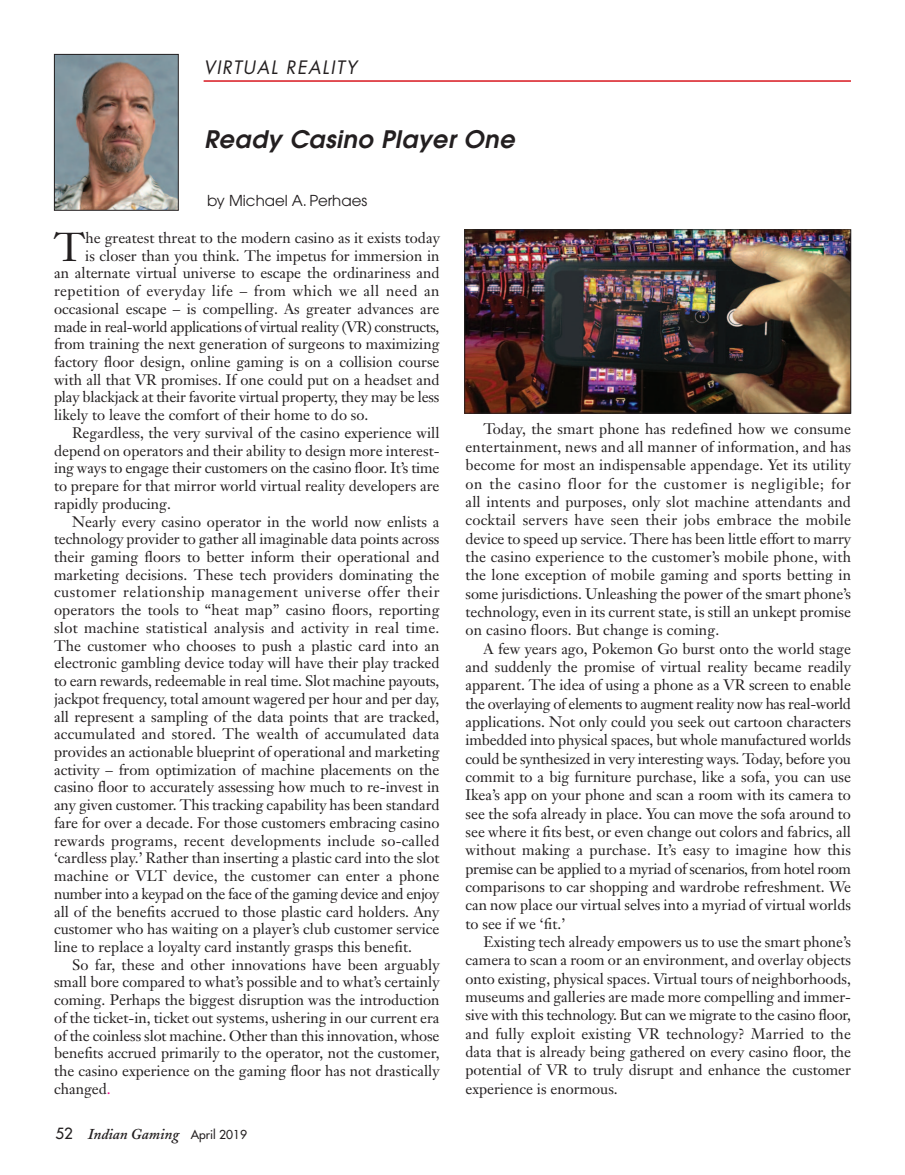
<style>
.page{position:relative;width:905px;height:1175px;background:#fff}
.page>*{position:absolute;margin:0;border:0;box-sizing:border-box;transform-origin:0 0}
.t1{font:39.75px "Janson Text";color:#231f20}
.t2{font:italic 600 24px "Avant Garde";letter-spacing:.025em;color:#231f20}
.t3{font:italic 18px "Futura";letter-spacing:.08em;color:#231f20}
.t4{font:15px/18.3px "Janson Text";color:#231f20;text-align:justify}
.t5{font:15px "Janson Text";letter-spacing:-.025em;color:#231f20}
.t6{font:15px "Janson Text";letter-spacing:.02em;color:#231f20}
.t7{font:15px "Janson Text";letter-spacing:.035em;color:#231f20}
.t8{font:15px "Janson Text";letter-spacing:.025em;color:#231f20}
.t9{font:italic 600 15px "Adobe Caslon";color:#231f20}
.t10{font:15px "Avant Garde";color:#231f20}
.s1{color:#ed028c}
.s2{font-family:"Futura";font-weight:400;font-style:normal}
.s3{font-family:"Futura";font-weight:400;font-style:normal;font-size:12px}
</style>
<div class="page">
<img style="left:56px;top:56px;width:121px;height:153px">
<div style="left:54px;top:54px;width:125px;height:157px;border:1px solid #231f20"></div>
<hr style="left:204px;top:80px;width:646px;height:2px;background:#d8171f">
<img style="left:466px;top:231px;width:382px;height:180px">
<div style="left:464px;top:229px;width:386px;height:184px;border:1px solid #231f20"></div>
<p class="t3" style="left:204px;top:59px;width:154px">VIRTUAL REALITY</p>
<h2 class="t2" style="left:204px;top:130px;width:312px">Ready Casino Player One</h2>
<p class="t10" style="left:207px;top:195px;width:162px">by Michael A. Perhaes</p>
<h1 class="t1" style="left:54px;top:231px;width:32px">T</h1>
<p class="t4" style="left:86px;top:230px;width:356px">he greatest threat to the modern casino as it exists today</p>
<p class="t4" style="left:85px;top:248px;width:356px">is closer than you think. The impetus for immersion in</p>
<p class="t4" style="left:54px;top:265px;width:387px">an alternate virtual universe to escape the ordinariness and</p>
<p class="t8" style="left:54px;top:285px;width:387px">repetition of everyday life – from which we all need an</p>
<p class="t4" style="left:54px;top:301px;width:387px">occasional escape – is compelling. As greater advances are</p>
<p class="t5" style="left:54px;top:320px;width:387px">made in real-world applications of virtual reality (VR) constructs,</p>
<p class="t4" style="left:54px;top:336px;width:387px">from training the next generation of surgeons to maximizing</p>
<p class="t4" style="left:54px;top:354px;width:387px">factory floor design, online gaming is on a collision course</p>
<p class="t4" style="left:54px;top:372px;width:387px">with all that VR promises. If one could put on a headset and</p>
<p class="t4" style="left:54px;top:389px;width:387px">play blackjack at their favorite virtual property, they may be less</p>
<p class="t4" style="left:54px;top:407px;width:316px">likely to leave the comfort of their home to do so.</p>
<p class="t4" style="left:72px;top:425px;width:369px">Regardless, the very survival of the casino experience will</p>
<p class="t4" style="left:54px;top:443px;width:387px">depend on operators and their ability to design more interest-</p>
<p class="t4" style="left:54px;top:460px;width:387px">ing ways to engage their customers on the casino floor. It’s time</p>
<p class="t4" style="left:54px;top:478px;width:387px">to prepare for that mirror world virtual reality developers are</p>
<p class="t4" style="left:54px;top:496px;width:118px">rapidly producing.</p>
<p class="t4" style="left:72px;top:513px;width:369px">Nearly every casino operator in the world now enlists a</p>
<p class="t4" style="left:54px;top:531px;width:387px">technology provider to gather all imaginable data points across</p>
<p class="t4" style="left:54px;top:549px;width:387px">their gaming floors to better inform their operational and</p>
<p class="t4" style="left:54px;top:567px;width:387px">marketing decisions. These tech providers dominating the</p>
<p class="t7" style="left:54px;top:586px;width:387px">customer relationship management universe offer their</p>
<p class="t4" style="left:54px;top:602px;width:387px">operators the tools to “heat map” casino floors, reporting</p>
<p class="t6" style="left:54px;top:621px;width:387px">slot machine statistical analysis and activity in real time.</p>
<p class="t4" style="left:54px;top:638px;width:387px">The customer who chooses to push a plastic card into an</p>
<p class="t4" style="left:54px;top:655px;width:387px">electronic gambling device today will have their play tracked</p>
<p class="t4" style="left:54px;top:673px;width:387px">to earn rewards, redeemable in real time. Slot machine payouts,</p>
<p class="t4" style="left:54px;top:691px;width:387px">jackpot frequency, total amount wagered per hour and per day,</p>
<p class="t4" style="left:54px;top:708px;width:387px">all represent a sampling of the data points that are tracked,</p>
<p class="t4" style="left:54px;top:726px;width:387px">accumulated and stored. The wealth of accumulated data</p>
<p class="t4" style="left:54px;top:744px;width:387px">provides an actionable blueprint of operational and marketing</p>
<p class="t4" style="left:54px;top:762px;width:387px">activity – from optimization of machine placements on the</p>
<p class="t4" style="left:54px;top:779px;width:387px">casino floor to accurately assessing how much to re-invest in</p>
<p class="t4" style="left:54px;top:797px;width:387px">any given customer. This tracking capability has been standard</p>
<p class="t4" style="left:54px;top:815px;width:387px">fare for over a decade. For those customers embracing casino</p>
<p class="t4" style="left:54px;top:832px;width:387px">rewards programs, recent developments include so-called</p>
<p class="t4" style="left:54px;top:850px;width:387px">‘cardless play.’ Rather than inserting a plastic card into the slot</p>
<p class="t4" style="left:54px;top:868px;width:387px">machine or VLT device, the customer can enter a phone</p>
<p class="t5" style="left:54px;top:887px;width:387px">number into a keypad on the face of the gaming device and enjoy</p>
<p class="t4" style="left:54px;top:903px;width:387px">all of the benefits accrued to those plastic card holders. Any</p>
<p class="t4" style="left:54px;top:921px;width:387px">customer who has waiting on a player’s club customer service</p>
<p class="t4" style="left:54px;top:939px;width:359px">line to replace a loyalty card instantly grasps this benefit.</p>
<p class="t4" style="left:72px;top:956px;width:369px">So far, these and other innovations have been arguably</p>
<p class="t4" style="left:54px;top:974px;width:387px">small bore compared to what’s possible and to what’s certainly</p>
<p class="t4" style="left:54px;top:992px;width:387px">coming. Perhaps the biggest disruption was the introduction</p>
<p class="t4" style="left:54px;top:1010px;width:387px">of the ticket-in, ticket out systems, ushering in our current era</p>
<p class="t4" style="left:54px;top:1027px;width:387px">of the coinless slot machine. Other than this innovation, whose</p>
<p class="t4" style="left:54px;top:1045px;width:387px">benefits accrued primarily to the operator, not the customer,</p>
<p class="t4" style="left:54px;top:1063px;width:387px">the casino experience on the gaming floor has not drastically</p>
<p class="t4" style="left:54px;top:1081px;width:58px">changed<span class="s1">.</span></p>
<p class="t9" style="left:55px;top:1129px;width:193px"><span class="s2">52</span> Indian Gaming <span class="s3">April 2019</span></p>
<p class="t4" style="left:465px;top:421px;width:387px;text-indent:18px">Today, the smart phone has redefined how we consume entertainment, news and all manner of information, and has become for most an indispensable appendage. Yet its utility on the casino floor for the customer is negligible; for all intents and purposes, only slot machine attendants and cocktail servers have seen their jobs embrace the mobile device to speed up service. There has been little effort to marry the casino experience to the customer’s mobile phone, with the lone exception of mobile gaming and sports betting in some jurisdictions. Unleashing the power of the smart phone’s technology, even in its current state, is still an unkept promise on casino floors. But change is coming.</p>
<p class="t4" style="left:465px;top:641px;width:387px;text-indent:18px">A few years ago, Pokemon Go burst onto the world stage and suddenly the promise of virtual reality became readily apparent. The idea of using a phone as a VR screen to enable the overlaying of elements to augment reality now has real-world applications. Not only could you seek out cartoon characters imbedded into physical spaces, but whole manufactured worlds could be synthesized in very interesting ways. Today, before you commit to a big furniture purchase, like a sofa, you can use Ikea’s app on your phone and scan a room with its camera to see the sofa already in place. You can move the sofa around to see where it fits best, or even change out colors and fabrics, all without making a purchase. It’s easy to imagine how this premise can be applied to a myriad of scenarios, from hotel room comparisons to car shopping and wardrobe refreshment. We can now place our virtual selves into a myriad of virtual worlds to see if we ‘fit.’</p>
<p class="t4" style="left:465px;top:934px;width:387px;text-indent:18px">Existing tech already empowers us to use the smart phone’s camera to scan a room or an environment, and overlay objects onto existing, physical spaces. Virtual tours of neighborhoods, museums and galleries are made more compelling and immer&shy;sive with this technology. But can we migrate to the casino floor, and fully exploit existing VR technology? Married to the data that is already being gathered on every casino floor, the potential of VR to truly disrupt and enhance the customer experience is enormous.</p>
</div>
